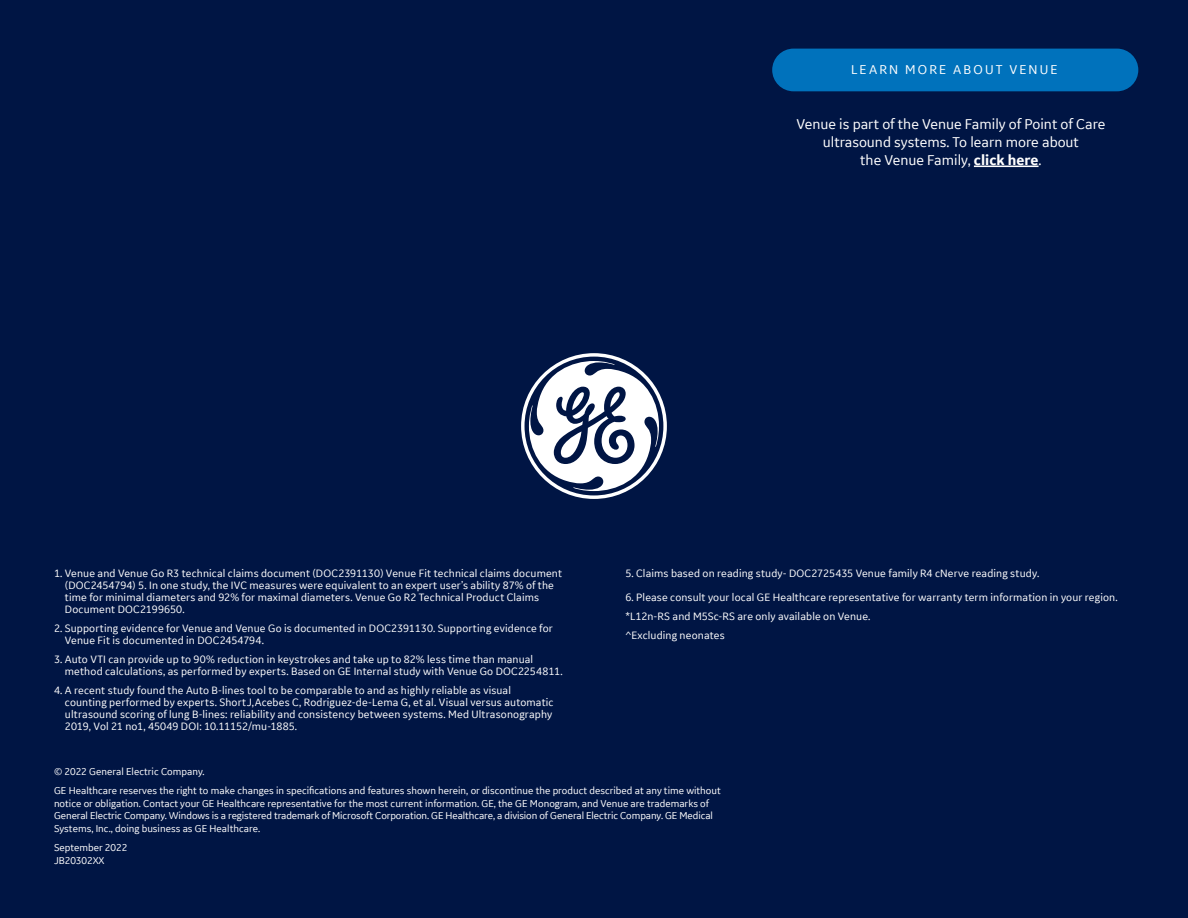
<style>
.page{position:relative;width:1188px;height:918px;background:#001544}
.page>*{position:absolute;margin:0;border:0;box-sizing:border-box;transform-origin:0 0}
.t1{font:15px/18px "GE Inspira Sans";color:#fff;text-align:center}
.t2{font:13.5px "GE Inspira Sans";letter-spacing:.16em;color:#fff}
.t3{font:11.25px/12px "GE Inspira Sans";letter-spacing:.01em;color:#fff}
.t4{font:10.5px/12.6px "GE Inspira Sans";color:#fff}
.s1{font-weight:700}
</style>
<div class="page">
<hr style="left:974px;top:166px;width:65px;height:1px;background:#fff">
<svg style="left:521px;top:353px;width:146px;height:146px"></svg>
<div style="left:772px;top:49px;width:366px;height:42px;background:#0072bc;border-radius:21px"></div>
<p class="t2" style="left:851px;top:61px;width:208px">LEARN MORE ABOUT VENUE</p>
<h1 class="t1" style="left:796px;top:115px;width:311px">Venue is part of the Venue Family of Point of Care ultrasound systems. To learn more about<br>the Venue Family, <span class="s1">click here</span>.</h1>
<p class="t3" style="left:65px;top:567px;width:499px;text-indent:-11px">1. Venue and Venue Go R3 technical claims document (DOC2391130) Venue Fit technical claims document (DOC2454794) 5. In one study, the IVC measures were equivalent to an expert user’s ability 87% of the time for minimal diameters and 92% for maximal diameters. Venue Go R2 Technical Product Claims Document DOC2199650.</p>
<p class="t3" style="left:65px;top:622px;width:490px;text-indent:-11px">2. Supporting evidence for Venue and Venue Go is documented in DOC2391130. Supporting evidence for<br>Venue Fit is documented in DOC2454794.</p>
<p class="t3" style="left:65px;top:653px;width:499px;text-indent:-11px">3. Auto VTI can provide up to 90% reduction in keystrokes and take up to 82% less time than manual method calculations, as performed by experts. Based on GE Internal study with Venue Go DOC2254811.</p>
<p class="t3" style="left:65px;top:684px;width:490px;text-indent:-11px">4. A recent study found the Auto B-lines tool to be comparable to and as highly reliable as visual counting performed by experts. ShortJ,Acebes C, Rodriguez-de-Lema G, et al. Visual versus automatic ultrasound scoring of lung B-lines: reliability and consistency between systems. Med Ultrasonography 2019, Vol 21 no1, 45049 DOI: 10.11152/mu-1885.</p>
<p class="t3" style="left:625px;top:567px;width:415px">5. Claims based on reading study- DOC2725435 Venue family R4 cNerve reading study.</p>
<p class="t3" style="left:625px;top:588px;width:494px;line-height:18.8px">6. Please consult your local GE Healthcare representative for warranty term information in your region. *L12n-RS and M5Sc-RS are only available on Venue.<br>^Excluding neonates</p>
<p class="t4" style="left:54px;top:761px;width:668px;line-height:19.4px">© 2022 General Electric Company.<br>GE Healthcare reserves the right to make changes in specifications and features shown herein, or discontinue the product described at any time without</p>
<p class="t4" style="left:54px;top:797px;width:660px">notice or obligation. Contact your GE Healthcare representative for the most current information. GE, the GE Monogram, and Venue are trademarks of<br>General Electric Company. Windows is a registered trademark of Microsoft Corporation. GE Healthcare, a division of General Electric Company. GE Medical<br>Systems, Inc., doing business as GE Healthcare.</p>
<p class="t4" style="left:54px;top:841px;width:75px">September 2022<br>JB20302XX</p>
</div>
